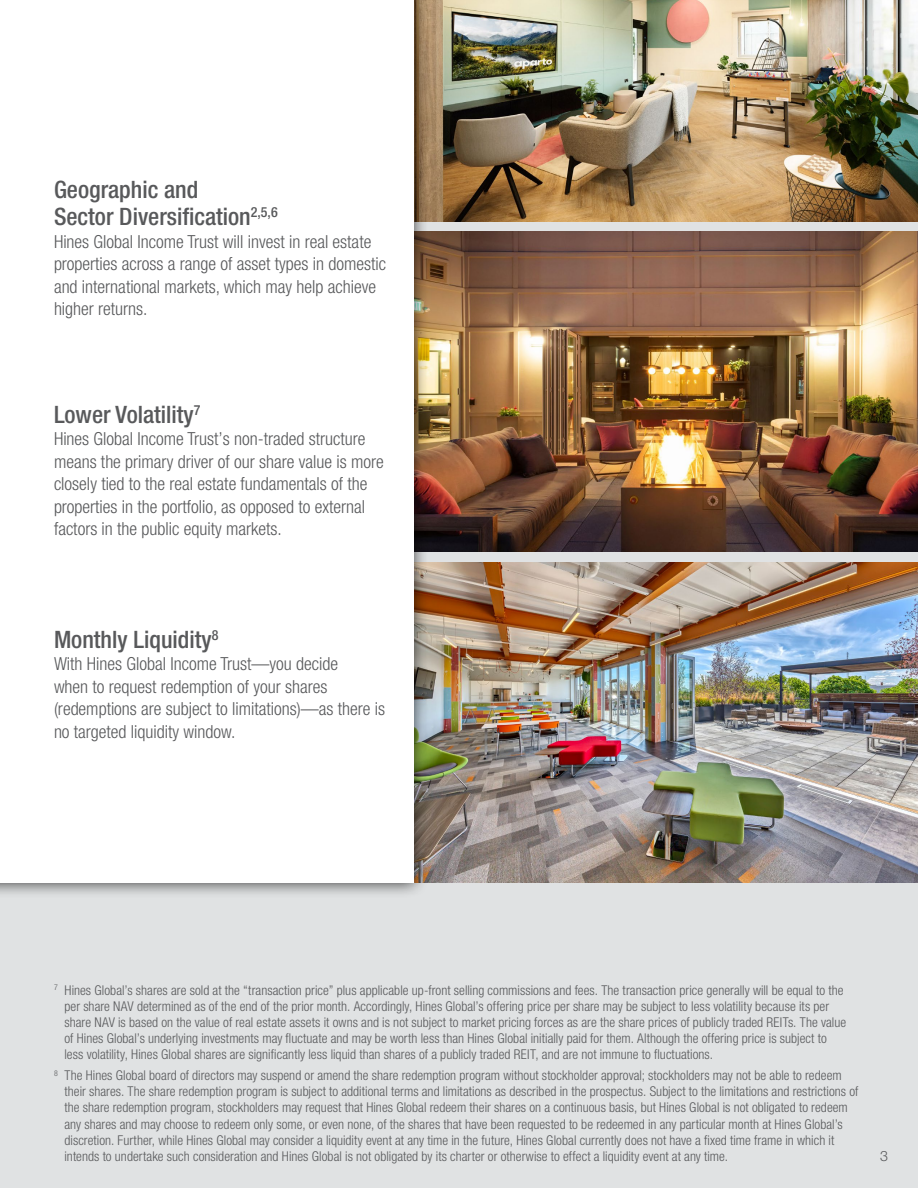
<style>
.page{position:relative;width:918px;height:1188px;background:#e0e2e3}
.page>*{position:absolute;margin:0;border:0;box-sizing:border-box;transform-origin:0 0}
.t1{font:500 condensed 24px/27px "Helvetica Neue LT Pro";color:#58595b}
.t2{font:300 condensed 18px/22.5px "Helvetica Neue LT Pro";color:#58595b}
.t3{font:300 14.25px "Helvetica Neue LT Pro";color:#58595b}
.t4{font:300 condensed 13.5px/16.2px "Helvetica Neue LT Pro";letter-spacing:.005em;color:#58595b}
</style>
<div class="page">
<img style="left:429px;top:0;width:489px;height:221px">
<img style="left:429px;top:231px;width:489px;height:321px">
<img style="left:429px;top:562px;width:489px;height:321px">
<div style="left:0;top:0;width:429px;height:898px;background:#000;opacity:.75"></div>
<div style="left:0;top:0;width:414px;height:883px;background:#fff"></div>
<h1 class="t1" style="left:54px;top:176px;width:225px">Geographic and<br>Sector Diversification<sup>2,5,6</sup></h1>
<h2 class="t2" style="left:54px;top:230px;width:334px">Hines Global Income Trust will invest in real estate properties across a range of asset types in domestic and international markets, which may help achieve higher returns.</h2>
<h1 class="t1" style="left:54px;top:401px;width:148px">Lower Volatility<sup>7</sup></h1>
<p class="t2" style="left:54px;top:428px;width:331px">Hines Global Income Trust’s non-traded structure means the primary driver of our share value is more closely tied to the real estate fundamentals of the properties in the portfolio, as opposed to external factors in the public equity markets.</p>
<h1 class="t1" style="left:54px;top:626px;width:166px">Monthly Liquidity<sup>8</sup></h1>
<h2 class="t2" style="left:54px;top:653px;width:333px">With Hines Global Income Trust—you decide<br>when to request redemption of your shares (redemptions are subject to limitations)—as there is no targeted liquidity window.</h2>
<p class="t4" style="left:64px;top:982px;width:783px;text-indent:-10px"><sup>7</sup> Hines Global’s shares are sold at the “transaction price” plus applicable up-front selling commissions and fees. The transaction price generally will be equal to the per share NAV determined as of the end of the prior month. Accordingly, Hines Global’s offering price per share may be subject to less volatility because its per share NAV is based on the value of real estate assets it owns and is not subject to market pricing forces as are the share prices of publicly traded REITs. The value of Hines Global’s underlying investments may fluctuate and may be worth less than Hines Global initially paid for them. Although the offering price is subject to less volatility, Hines Global shares are significantly less liquid than shares of a publicly traded REIT, and are not immune to fluctuations.</p>
<p class="t4" style="left:65px;top:1067px;width:795px;text-indent:-11px"><sup>8</sup> The Hines Global board of directors may suspend or amend the share redemption program without stockholder approval; stockholders may not be able to redeem their shares. The share redemption program is subject to additional terms and limitations as described in the prospectus. Subject to the limitations and restrictions of the share redemption program, stockholders may request that Hines Global redeem their shares on a continuous basis, but Hines Global is not obligated to redeem any shares and may choose to redeem only some, or even none, of the shares that have been requested to be redeemed in any particular month at Hines Global’s discretion. Further, while Hines Global may consider a liquidity event at any time in the future, Hines Global currently does not have a fixed time frame in which it intends to undertake such consideration and Hines Global is not obligated by its charter or otherwise to effect a liquidity event at any time.</p>
<p class="t3" style="left:880px;top:1147px;width:9px">3</p>
</div>
